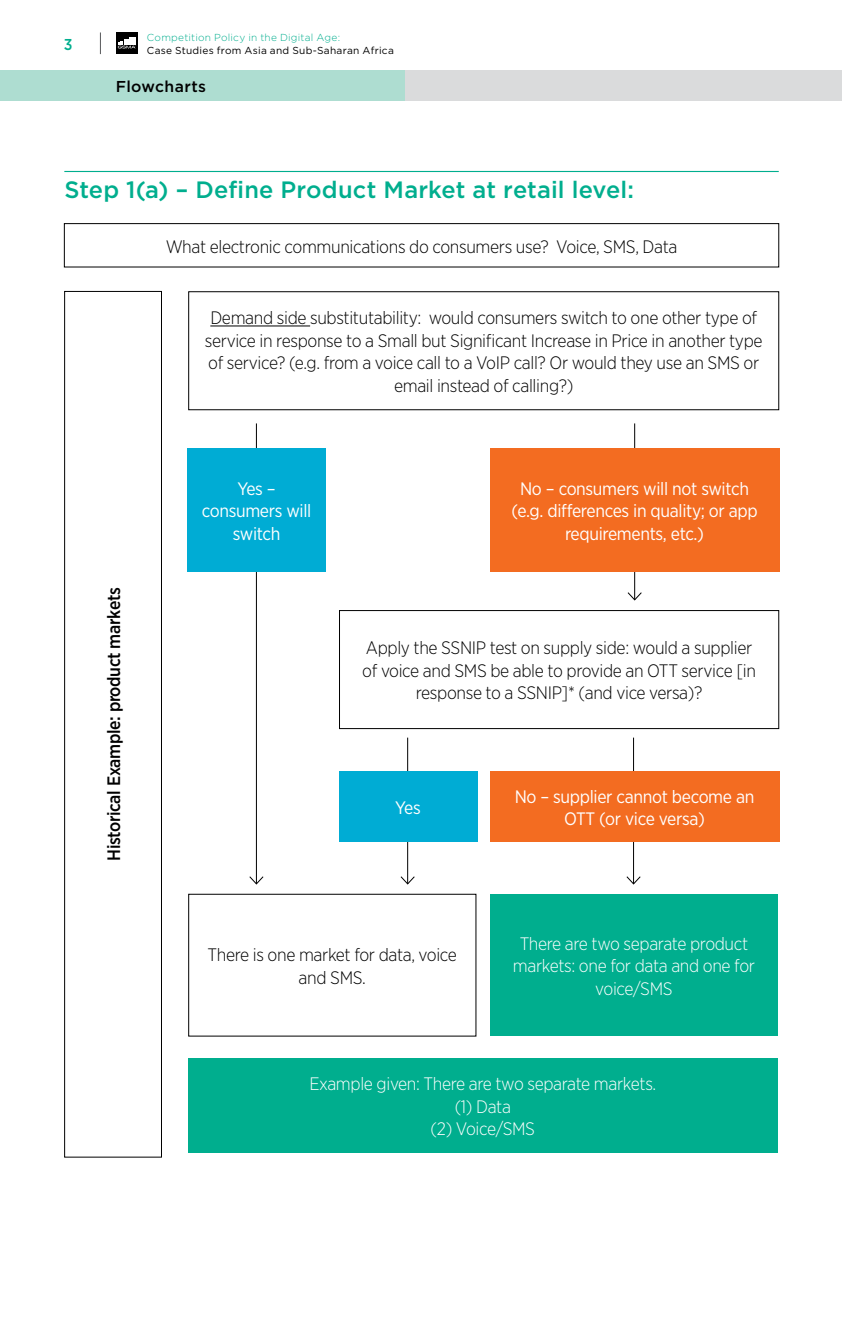
<style>
.page{position:relative;width:842px;height:1340px;background:#fff}
.page>*{position:absolute;margin:0;border:0;box-sizing:border-box;transform-origin:0 0}
.t1{font:500 23.62px "Gotham";letter-spacing:.005em;color:#00ae8e}
.t2{font:300 18px/22.5px "Gotham Narrow";letter-spacing:-.02em;color:#000;text-align:center}
.t3{font:18px/22.5px "Gotham Narrow";letter-spacing:-.02em;color:#fff;text-align:center}
.t4{font:300 18px/22.5px "Gotham Narrow";letter-spacing:-.02em;color:#fff;text-align:center}
.t5{font:500 18px "Gotham Narrow";letter-spacing:-.02em;color:#000}
.t6{font:500 15.75px "Gotham";letter-spacing:.02em;color:#000}
.t7{font:500 15.75px "Gotham";color:#00ae8e;scale:.9 1}
.t8{font:10.12px "Gotham";letter-spacing:.025em;color:#000}
.t9{font:300 10.12px "Gotham";letter-spacing:.02em;color:#00ae8e}
</style>
<div class="page">
<div style="left:405px;top:71px;width:437px;height:30px;background:#dadbdc"></div>
<div style="left:0;top:71px;width:405px;height:30px;background:#aeddd1"></div>
<svg style="left:116px;top:32px;width:22px;height:22px"></svg>
<svg style="left:118px;top:39px;width:18px;height:9px"></svg>
<div style="left:129px;top:37px;width:6px;height:7px;background:#fff"></div>
<svg style="left:100px;top:32px;width:1px;height:22px"></svg>
<hr style="left:634px;top:423px;width:1px;height:177px;background:#000">
<svg style="left:627px;top:592px;width:15px;height:8px"></svg>
<hr style="left:256px;top:423px;width:1px;height:460px;background:#000">
<svg style="left:249px;top:875px;width:15px;height:9px"></svg>
<hr style="left:407px;top:737px;width:1px;height:146px;background:#000">
<svg style="left:400px;top:875px;width:15px;height:9px"></svg>
<hr style="left:633px;top:737px;width:1px;height:146px;background:#000">
<svg style="left:626px;top:875px;width:15px;height:9px"></svg>
<hr style="left:64px;top:171px;width:715px;height:1px;background:#00ae8e">
<div style="left:64px;top:223px;width:715px;height:44px;border:1px solid #000"></div>
<hr style="left:210px;top:325px;width:100px;height:1px;background:#000">
<div style="left:188px;top:291px;width:591px;height:119px;border:1px solid #000"></div>
<div style="left:490px;top:894px;width:287px;height:142px;background:#00ae8e"></div>
<div style="left:188px;top:1058px;width:589px;height:94px;background:#00ae8e"></div>
<div style="left:339px;top:610px;width:440px;height:119px;border:1px solid #000"></div>
<div style="left:490px;top:448px;width:289px;height:124px;background:#f36c21"></div>
<div style="left:490px;top:771px;width:289px;height:71px;background:#f36c21"></div>
<div style="left:188px;top:448px;width:138px;height:124px;background:#00acd4"></div>
<div style="left:339px;top:771px;width:138px;height:71px;background:#00acd4"></div>
<div style="left:64px;top:291px;width:98px;height:866px;border:1px solid #000"></div>
<p class="t7" style="left:64px;top:34px;width:11px">3</p>
<p class="t9" style="left:147px;top:31px;width:195px">Competition Policy in the Digital Age:</p>
<p class="t8" style="left:147px;top:44px;width:249px">Case Studies from Asia and Sub-Saharan Africa</p>
<p class="t6" style="left:116px;top:76px;width:92px">Flowcharts</p>
<h1 class="t1" style="left:64px;top:174px;width:571px">Step 1(a) – Define Product Market at retail level:</h1>
<p class="t2" style="left:166px;top:234px;width:513px">What electronic communications do consumers use? Voice, SMS, Data</p>
<p class="t2" style="left:205px;top:306px;width:559px">Demand side substitutability: would consumers switch to one other type of service in response to a Small but Significant Increase in Price in another type of service? (e.g. from a voice call to a VoIP call? Or would they use an SMS or email instead of calling?)</p>
<p class="t5" style="left:103px;top:861px;width:275px;rotate:-90deg">Historical Example: product markets</p>
<p class="t3" style="left:202px;top:477px;width:111px">Yes – consumers will switch</p>
<p class="t3" style="left:511px;top:477px;width:248px">No – consumers will not switch (e.g. differences in quality; or app requirements, etc.)</p>
<p class="t2" style="left:362px;top:636px;width:395px">Apply the SSNIP test on supply side: would a supplier of voice and SMS be able to provide an OTT service [in response to a SSNIP]* (and vice versa)?</p>
<p class="t3" style="left:395px;top:796px;width:27px">Yes</p>
<p class="t3" style="left:515px;top:784px;width:241px">No – supplier cannot become an<br>OTT (or vice versa)</p>
<p class="t2" style="left:208px;top:943px;width:251px">There is one market for data, voice and SMS.</p>
<p class="t4" style="left:513px;top:931px;width:244px">There are two separate product markets: one for data and one for voice/SMS</p>
<p class="t4" style="left:309px;top:1072px;width:348px">Example given: There are two separate markets. (1) Data<br>(2) Voice/SMS</p>
</div>
